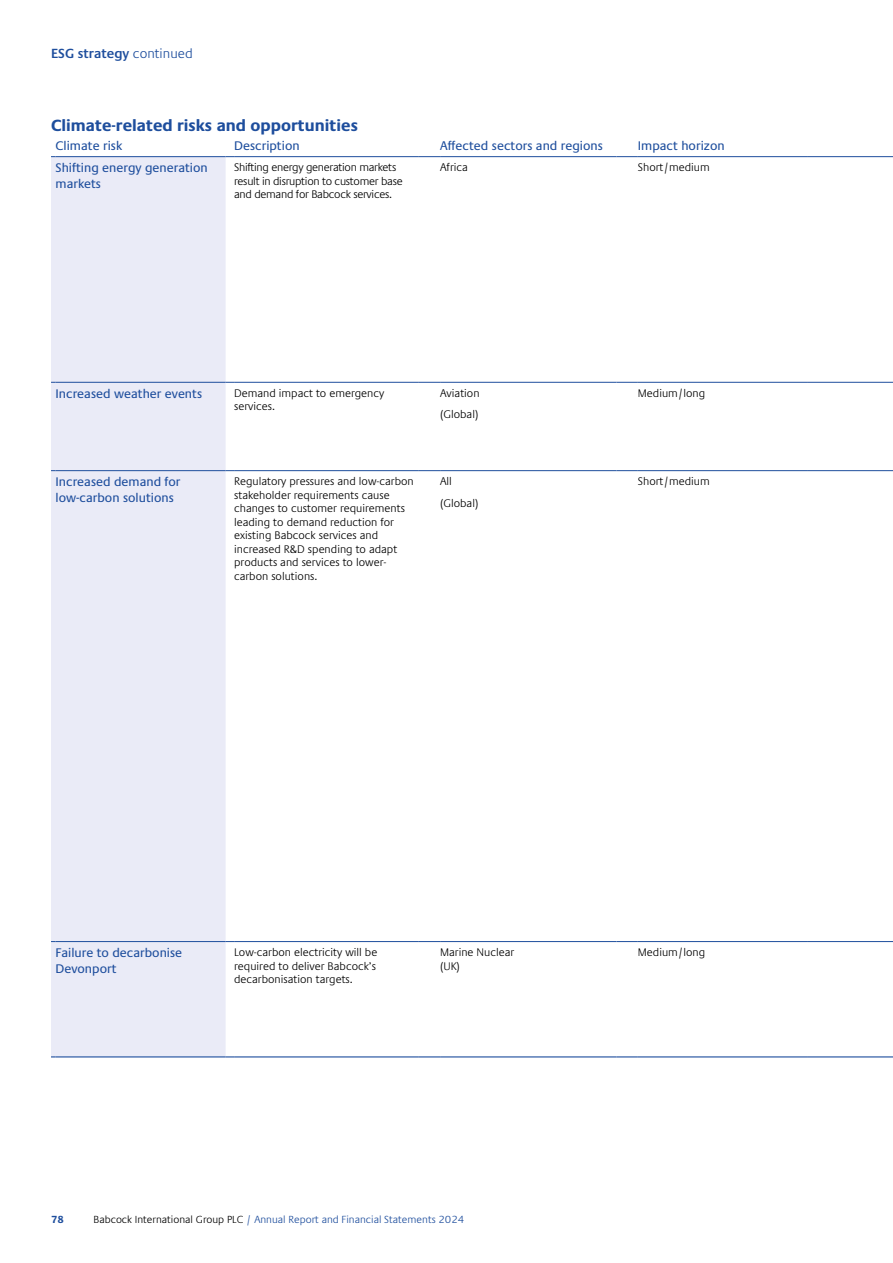
<style>
.page{position:relative;width:893px;height:1263px;background:#fff}
.page>*{position:absolute;margin:0;border:0;box-sizing:border-box;transform-origin:0 0}
.t1{font:700 16.5px "Praxis Com";color:#1e4e9d}
.t2{font:600 13.5px "Praxis Com";color:#1e4e9d}
.t3{font:12.75px/15.8px "Praxis Com";color:#1e4e9d}
.t4{font:300 11.25px/13.5px "Praxis Com";color:#000}
.t5{font:300 11.25px/13.5px "Praxis Com";letter-spacing:-.025em;color:#000}
.t6{font:300 10.5px "Praxis Com";color:#1e4e9d}
.t7{font:700 10.5px "Praxis Com";color:#1e4e9d}
.s1{font-weight:300}
.s2{color:#000}
</style>
<div class="page">
<div style="left:51px;top:157px;width:175px;height:899px;background:#eaebf7"></div>
<hr style="left:234px;top:156px;width:185px;height:1px;background:#1e4e9d">
<svg style="left:419px;top:156px;width:21px;height:1px"></svg>
<hr style="left:440px;top:156px;width:177px;height:1px;background:#1e4e9d">
<svg style="left:617px;top:156px;width:21px;height:1px"></svg>
<hr style="left:638px;top:156px;width:170px;height:1px;background:#1e4e9d">
<hr style="left:808px;top:156px;width:85px;height:1px;background:#1e4e9d">
<hr style="left:56px;top:156px;width:170px;height:1px;background:#1e4e9d">
<hr style="left:234px;top:382px;width:185px;height:1px;background:#1e4e9d">
<svg style="left:419px;top:382px;width:21px;height:1px"></svg>
<hr style="left:440px;top:382px;width:177px;height:1px;background:#1e4e9d">
<svg style="left:617px;top:382px;width:21px;height:1px"></svg>
<hr style="left:638px;top:382px;width:170px;height:1px;background:#1e4e9d">
<hr style="left:808px;top:382px;width:85px;height:1px;background:#1e4e9d">
<hr style="left:56px;top:382px;width:170px;height:1px;background:#1e4e9d">
<hr style="left:234px;top:470px;width:185px;height:1px;background:#1e4e9d">
<svg style="left:419px;top:470px;width:21px;height:1px"></svg>
<hr style="left:440px;top:470px;width:177px;height:1px;background:#1e4e9d">
<svg style="left:617px;top:470px;width:21px;height:1px"></svg>
<hr style="left:638px;top:470px;width:170px;height:1px;background:#1e4e9d">
<hr style="left:808px;top:470px;width:85px;height:1px;background:#1e4e9d">
<hr style="left:56px;top:470px;width:170px;height:1px;background:#1e4e9d">
<hr style="left:56px;top:941px;width:170px;height:1px;background:#1e4e9d">
<hr style="left:56px;top:1056px;width:170px;height:1px;background:#1e4e9d">
<hr style="left:234px;top:941px;width:185px;height:1px;background:#1e4e9d">
<hr style="left:234px;top:1056px;width:185px;height:1px;background:#1e4e9d">
<svg style="left:419px;top:941px;width:21px;height:1px"></svg>
<svg style="left:419px;top:1056px;width:21px;height:1px"></svg>
<hr style="left:440px;top:941px;width:177px;height:1px;background:#1e4e9d">
<hr style="left:440px;top:1056px;width:177px;height:1px;background:#1e4e9d">
<svg style="left:617px;top:941px;width:21px;height:1px"></svg>
<svg style="left:617px;top:1056px;width:21px;height:1px"></svg>
<hr style="left:638px;top:941px;width:170px;height:1px;background:#1e4e9d">
<hr style="left:638px;top:1056px;width:170px;height:1px;background:#1e4e9d">
<hr style="left:808px;top:941px;width:85px;height:1px;background:#1e4e9d">
<hr style="left:808px;top:1056px;width:85px;height:1px;background:#1e4e9d">
<p class="t2" style="left:51px;top:45px;width:143px">ESG strategy <span class="s1">continued</span></p>
<h1 class="t1" style="left:51px;top:115px;width:308px">Climate-related risks and opportunities</h1>
<p class="t3" style="left:56px;top:138px;width:68px">Climate risk</p>
<p class="t3" style="left:234px;top:138px;width:67px">Description</p>
<p class="t3" style="left:440px;top:138px;width:164px">Affected sectors and regions</p>
<p class="t3" style="left:638px;top:138px;width:88px">Impact horizon</p>
<p class="t3" style="left:56px;top:160px;width:154px">Shifting energy generation markets</p>
<p class="t5" style="left:234px;top:161px;width:170px">Shifting energy generation markets result in disruption to customer base and demand for Babcock services.</p>
<p class="t4" style="left:440px;top:161px;width:29px">Africa</p>
<p class="t4" style="left:638px;top:161px;width:73px">Short/medium</p>
<p class="t3" style="left:56px;top:386px;width:148px">Increased weather events</p>
<p class="t4" style="left:234px;top:386px;width:152px">Demand impact to emergency services.</p>
<p class="t4" style="left:440px;top:382px;width:41px;line-height:21.3px">Aviation (Global)</p>
<p class="t4" style="left:638px;top:386px;width:69px">Medium/long</p>
<p class="t3" style="left:56px;top:474px;width:127px">Increased demand for low-carbon solutions</p>
<p class="t4" style="left:234px;top:475px;width:181px">Regulatory pressures and low-carbon stakeholder requirements cause changes to customer requirements leading to demand reduction for existing Babcock services and increased R&amp;D spending to adapt products and services to lower&shy;carbon solutions.</p>
<p class="t4" style="left:440px;top:471px;width:40px;line-height:21.3px">All (Global)</p>
<p class="t4" style="left:638px;top:475px;width:73px">Short/medium</p>
<p class="t3" style="left:56px;top:945px;width:128px">Failure to decarbonise<br>Devonport</p>
<p class="t4" style="left:234px;top:945px;width:145px">Low-carbon electricity will be required to deliver Babcock’s decarbonisation targets.</p>
<p class="t4" style="left:440px;top:945px;width:76px">Marine Nuclear (UK)</p>
<p class="t4" style="left:638px;top:945px;width:69px">Medium/long</p>
<p class="t7" style="left:51px;top:1213px;width:14px">78</p>
<p class="t6" style="left:94px;top:1214px;width:372px"><span class="s2">Babcock International Group PLC</span> / Annual Report and Financial Statements 2024</p>
</div>
